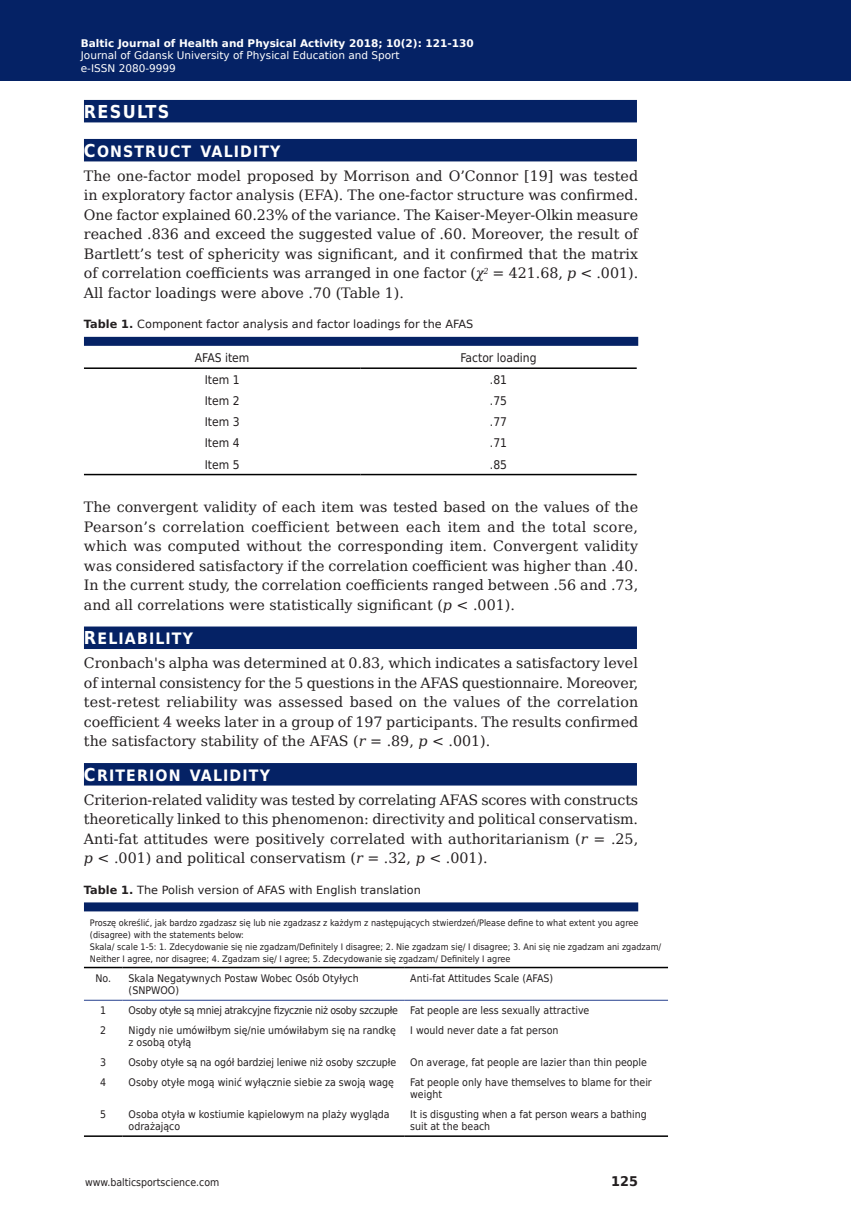
<style>
.page{position:relative;width:851px;height:1212px;background:#fff}
.page>*{position:absolute;margin:0;border:0;box-sizing:border-box;transform-origin:0 0}
.Subhead{font:700 17.85px "DejaVu Sans Condensed";letter-spacing:.07em;color:#fff}
.Subhead-2{font:700 15.75px "DejaVu Sans Condensed";letter-spacing:.07em;color:#fff}
.Body_Text{font:14.25px/19.5px "DejaVu Serif";color:#231f20;text-align:justify}
.t1{font:700 13.35px "DejaVu Sans";color:#231f20;scale:.96 1}
.Table_Body{font:12px "DejaVu Sans Condensed";color:#231f20}
.Figure{font:11.25px "DejaVu Sans";color:#231f20}
.Table_Body-2{font:10.5px/12px "DejaVu Sans Condensed";color:#231f20}
.t2{font:10.5px/12.6px "DejaVu Sans";color:#fff}
.t3{font:700 10.5px "DejaVu Sans";color:#fff}
.Table_Body-3{font:10.5px "DejaVu Sans Condensed";letter-spacing:-.03em;color:#231f20}
.Table_Body-4{font:9px/12px "DejaVu Sans Condensed";color:#231f20}
.s1{font-size:17.85px}
.s2{font-family:"DejaVu Serif Condensed";font-style:italic}
.s3{font-style:italic}
.s4{font-weight:700}
</style>
<div class="page">
<div style="left:84px;top:100px;width:553px;height:22px;background:#052265"></div>
<div style="left:84px;top:139px;width:553px;height:22px;background:#052265"></div>
<div style="left:84px;top:337px;width:554px;height:9px;background:#052265"></div>
<div style="left:84px;top:626px;width:553px;height:23px;background:#052265"></div>
<div style="left:84px;top:763px;width:553px;height:22px;background:#052265"></div>
<div style="left:84px;top:902px;width:554px;height:9px;background:#052265"></div>
<hr style="left:84px;top:367px;width:276px;height:2px;background:#000">
<hr style="left:360px;top:367px;width:276px;height:2px;background:#000">
<hr style="left:84px;top:474px;width:276px;height:1px;background:#000">
<hr style="left:360px;top:474px;width:276px;height:1px;background:#000">
<hr style="left:84px;top:967px;width:39px;height:1px;background:#000">
<hr style="left:123px;top:967px;width:281px;height:1px;background:#000">
<hr style="left:404px;top:967px;width:264px;height:1px;background:#000">
<hr style="left:84px;top:1135px;width:39px;height:2px;background:#000">
<hr style="left:123px;top:1135px;width:281px;height:2px;background:#000">
<hr style="left:404px;top:1135px;width:264px;height:2px;background:#000">
<hr style="left:84px;top:1000px;width:39px;height:1px;background:#253f8e">
<hr style="left:123px;top:1000px;width:281px;height:1px;background:#253f8e">
<hr style="left:404px;top:1000px;width:264px;height:1px;background:#253f8e">
<div style="left:0;top:0;width:850px;height:80px;background:#052265"></div>
<p class="t3" style="left:86px;top:34px;width:358px">Baltic Journal of Health and Physical Activity 2014; 1(1): 1-4</p>
<p class="t2" style="left:86px;top:48px;width:320px">Journal of Gdansk University of Physical Education and Sport e-I SN 2080-</p>
<p class="t3" style="left:81px;top:34px;width:394px">Baltic Journal of Health and Physical Activity 2018; 10(2): 121-130</p>
<p class="t2" style="left:81px;top:49px;width:320px">Journal of Gdansk University of Physical Education and Sport</p>
<p class="t2" style="left:81px;top:62px;width:102px">e-ISSN 2080-99999</p>
<p class="Subhead" style="left:84px;top:97px;width:87px">RESULTS</p>
<p class="Subhead-2" style="left:84px;top:138px;width:198px"><span class="s1">C</span>ONSTRUCT VALIDITY</p>
<p class="Body_Text" style="left:84px;top:166px;width:555px">The one-factor model proposed by Morrison and O’Connor [19] was tested in exploratory factor analysis (EFA). The one-factor structure was confirmed.<br>One factor explained 60.23% of the variance. The Kaiser-Meyer-Olkin measure reached .836 and exceed the suggested value of .60. Moreover, the result of Bartlett’s test of sphericity was significant, and it confirmed that the matrix of correlation coefficients was arranged in one factor (<span class="s2">χ</span><sup>2</sup> = 421.68, <span class="s3">p</span> &lt; .001).<br>All factor loadings were above .70 (Table 1).</p>
<p class="Figure" style="left:84px;top:315px;width:391px"><span class="s4">Table 1.</span> Component factor analysis and factor loadings for the AFAS</p>
<p class="Table_Body" style="left:195px;top:348px;width:56px">AFAS item</p>
<p class="Table_Body" style="left:460px;top:348px;width:78px">Factor loading</p>
<p class="Table_Body" style="left:205px;top:370px;width:36px">Item 1</p>
<p class="Table_Body" style="left:490px;top:370px;width:19px">.81</p>
<p class="Table_Body" style="left:205px;top:391px;width:36px">Item 2</p>
<p class="Table_Body" style="left:490px;top:391px;width:19px">.75</p>
<p class="Table_Body" style="left:205px;top:412px;width:36px">Item 3</p>
<p class="Table_Body" style="left:490px;top:412px;width:19px">.77</p>
<p class="Table_Body" style="left:205px;top:433px;width:36px">Item 4</p>
<p class="Table_Body" style="left:490px;top:433px;width:19px">.71</p>
<p class="Table_Body" style="left:205px;top:454px;width:36px">Item 5</p>
<p class="Table_Body" style="left:490px;top:454px;width:19px">.85</p>
<p class="Body_Text" style="left:84px;top:497px;width:555px">The convergent validity of each item was tested based on the values of the Pearson’s correlation coefficient between each item and the total score, which was computed without the corresponding item. Convergent validity was considered satisfactory if the correlation coefficient was higher than .40.<br>In the current study, the correlation coefficients ranged between .56 and .73, and all correlations were statistically significant (<span class="s3">p</span> &lt; .001).</p>
<p class="Subhead-2" style="left:84px;top:626px;width:111px"><span class="s1">R</span>ELIABILITY</p>
<p class="Body_Text" style="left:84px;top:653px;width:556px">Cronbach's alpha was determined at 0.83, which indicates a satisfactory level of internal consistency for the 5 questions in the AFAS questionnaire. Moreover, test-retest reliability was assessed based on the values of the correlation coefficient 4 weeks later in a group of 197 participants. The results confirmed the satisfactory stability of the AFAS (<span class="s3">r</span> = .89, <span class="s3">p</span> &lt; .001).</p>
<p class="Subhead-2" style="left:84px;top:762px;width:187px"><span class="s1">C</span>RITERION VALIDITY</p>
<p class="Body_Text" style="left:84px;top:790px;width:555px">Criterion-related validity was tested by correlating AFAS scores with constructs theoretically linked to this phenomenon: directivity and political conservatism.<br>Anti-fat attitudes were positively correlated with authoritarianism (<span class="s3">r</span> = .25, <span class="s3">p</span> &lt; .001) and political conservatism (<span class="s3">r</span> = .32, <span class="s3">p</span> &lt; .001).</p>
<p class="Figure" style="left:84px;top:881px;width:338px"><span class="s4">Table 1.</span> The Polish version of AFAS with English translation</p>
<p class="Table_Body-4" style="left:90px;top:916px;width:550px">Proszę określić, jak bardzo zgadzasz się lub nie zgadzasz z każdym z następujących stwierdzeń/Please define to what extent you agree (disagree) with the statements below:</p>
<p class="Table_Body-4" style="left:90px;top:940px;width:573px">Skala/ scale 1-5: 1. Zdecydowanie się nie zgadzam/Definitely I disagree; 2. Nie zgadzam się/ I disagree; 3. Ani się nie zgadzam ani zgadzam/<br>Neither I agree, nor disagree; 4. Zgadzam się/ I agree; 5. Zdecydowanie się zgadzam/ Definitely I agree</p>
<p class="Table_Body-2" style="left:95px;top:972px;width:17px">No.</p>
<p class="Table_Body-2" style="left:129px;top:972px;width:231px">Skala Negatywnych Postaw Wobec Osób Otyłych (SNPWOO)</p>
<p class="Table_Body-2" style="left:410px;top:972px;width:144px">Anti-fat Attitudes Scale (AFAS)</p>
<p class="Table_Body-2" style="left:100px;top:1004px;width:8px">1</p>
<p class="Table_Body-3" style="left:129px;top:1002px;width:271px">Osoby otyłe są mniej atrakcyjne fizycznie niż osoby szczupłe</p>
<p class="Table_Body-2" style="left:410px;top:1004px;width:181px">Fat people are less sexually attractive</p>
<p class="Table_Body-2" style="left:100px;top:1024px;width:8px">2</p>
<p class="Table_Body-2" style="left:129px;top:1024px;width:269px">Nigdy nie umówiłbym się/nie umówiłabym się na randkę z osobą otyłą</p>
<p class="Table_Body-2" style="left:410px;top:1024px;width:150px">I would never date a fat person</p>
<p class="Table_Body-2" style="left:100px;top:1056px;width:8px">3</p>
<p class="Table_Body-2" style="left:129px;top:1056px;width:269px">Osoby otyłe są na ogół bardziej leniwe niż osoby szczupłe</p>
<p class="Table_Body-2" style="left:410px;top:1056px;width:238px">On average, fat people are lazier than thin people</p>
<p class="Table_Body-2" style="left:100px;top:1076px;width:8px">4</p>
<p class="Table_Body-2" style="left:129px;top:1076px;width:267px">Osoby otyłe mogą winić wyłącznie siebie za swoją wagę</p>
<p class="Table_Body-2" style="left:410px;top:1076px;width:243px">Fat people only have themselves to blame for their weight</p>
<p class="Table_Body-2" style="left:100px;top:1108px;width:8px">5</p>
<p class="Table_Body-2" style="left:129px;top:1108px;width:262px">Osoba otyła w kostiumie kąpielowym na plaży wygląda odrażająco</p>
<p class="Table_Body-2" style="left:410px;top:1108px;width:238px">It is disgusting when a fat person wears a bathing suit at the beach</p>
<p class="Table_Body-2" style="left:85px;top:1176px;width:136px">www.balticsportscience.com</p>
<p class="t1" style="left:611px;top:1170px;width:29px">125</p>
</div>
